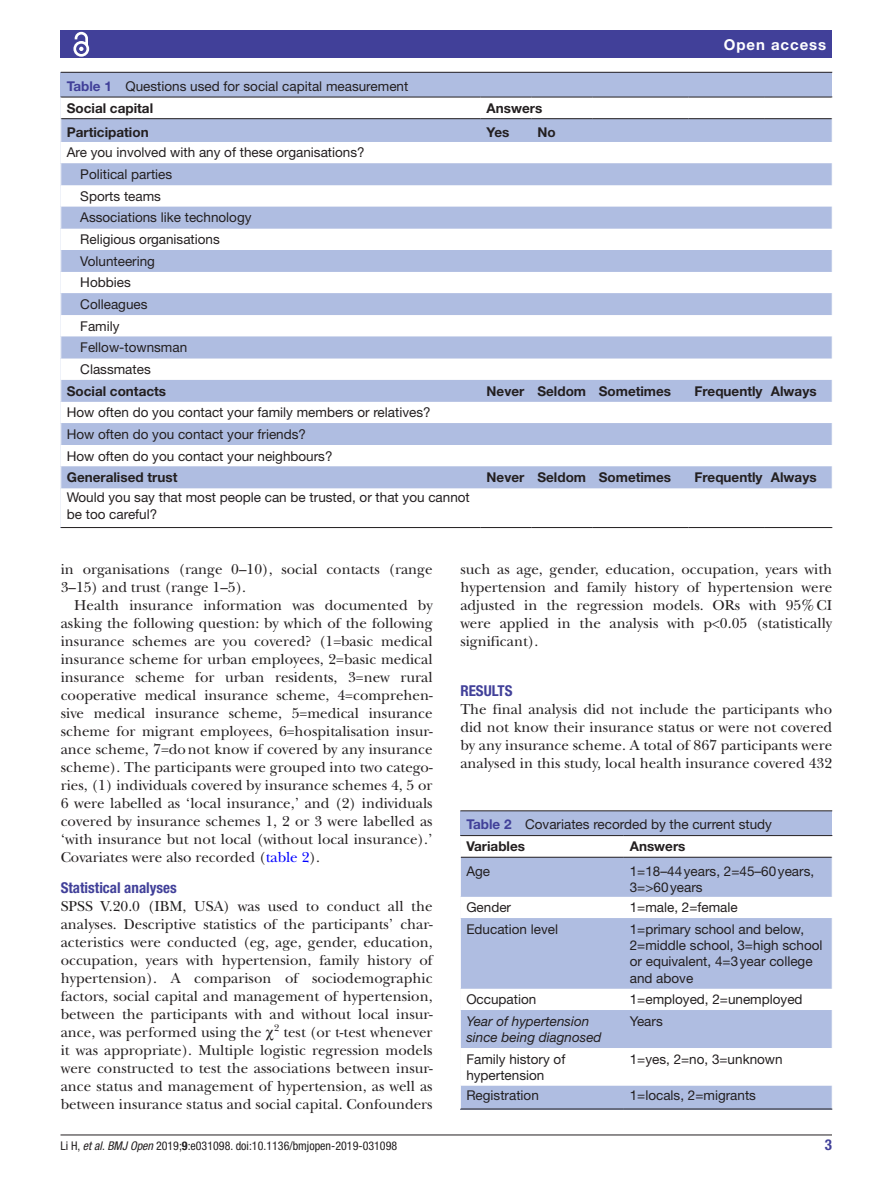
<style>
.page{position:relative;width:893px;height:1191px;background:#fff}
.page>*{position:absolute;margin:0;border:0;box-sizing:border-box;transform-origin:0 0}
.t1{font:15px/18px "New Baskerville";color:#231f20;text-align:justify}
.t2{font:700 condensed 15px "Helvetica Neue LT Std";color:#414099}
.t3{font:700 15px "Helvetica Neue LT Std";letter-spacing:.065em;color:#fff}
.t4{font:13.5px/21.6px "Helvetica Neue LT Std";color:#231f20}
.t5{font:700 13.5px "Helvetica Neue LT Std";color:#231f20}
.t6{font:italic 13.5px/16.2px "Helvetica Neue LT Std";color:#231f20}
.t7{font:condensed 12px "Helvetica Neue LT Std";color:#231f20}
.t8{font:9.9px "New Baskerville";color:#231f20}
.s1{font-weight:700;color:#414099}
.s2{font-weight:700}
.s3{color:#00f}
.s4{font-style:italic}
</style>
<div class="page">
<hr style="left:61px;top:1134px;width:771px;height:1px;background:#231f20">
<div style="left:61px;top:31px;width:771px;height:27px;background:#414099"></div>
<svg style="left:73px;top:31px;width:17px;height:26px"></svg>
<div style="left:61px;top:73px;width:771px;height:455px;background:#afbde1"></div>
<hr style="left:61px;top:72px;width:771px;height:1px;background:#231f20">
<div style="left:61px;top:98px;width:771px;height:429px;background:#fff"></div>
<svg style="left:61px;top:119px;width:771px;height:369px"></svg>
<hr style="left:531px;top:118px;width:62px;height:1px;background:#231f20">
<hr style="left:593px;top:118px;width:96px;height:1px;background:#231f20">
<hr style="left:689px;top:118px;width:76px;height:1px;background:#231f20">
<hr style="left:765px;top:118px;width:67px;height:1px;background:#231f20">
<hr style="left:61px;top:97px;width:420px;height:1px;background:#231f20">
<hr style="left:61px;top:118px;width:420px;height:1px;background:#231f20">
<hr style="left:481px;top:97px;width:50px;height:1px;background:#231f20">
<hr style="left:531px;top:97px;width:62px;height:1px;background:#231f20">
<hr style="left:593px;top:97px;width:96px;height:1px;background:#231f20">
<hr style="left:689px;top:97px;width:76px;height:1px;background:#231f20">
<hr style="left:765px;top:97px;width:67px;height:1px;background:#231f20">
<hr style="left:481px;top:118px;width:50px;height:1px;background:#231f20">
<hr style="left:61px;top:527px;width:420px;height:1px;background:#231f20">
<hr style="left:481px;top:527px;width:50px;height:1px;background:#231f20">
<hr style="left:531px;top:527px;width:62px;height:1px;background:#231f20">
<hr style="left:593px;top:527px;width:96px;height:1px;background:#231f20">
<hr style="left:689px;top:527px;width:76px;height:1px;background:#231f20">
<hr style="left:765px;top:527px;width:67px;height:1px;background:#231f20">
<svg style="left:60px;top:97px;width:1px;height:391px"></svg>
<div style="left:460px;top:811px;width:372px;height:298px;background:#afbde1"></div>
<hr style="left:460px;top:810px;width:372px;height:1px;background:#231f20">
<svg style="left:461px;top:836px;width:371px;height:21px;background:#fbfbfb"></svg>
<svg style="left:461px;top:858px;width:371px;height:250px"></svg>
<hr style="left:460px;top:835px;width:164px;height:1px;background:#231f20">
<hr style="left:460px;top:857px;width:164px;height:1px;background:#231f20">
<hr style="left:624px;top:835px;width:208px;height:1px;background:#231f20">
<hr style="left:624px;top:857px;width:208px;height:1px;background:#231f20">
<hr style="left:460px;top:1108px;width:164px;height:1px;background:#231f20">
<hr style="left:624px;top:1108px;width:208px;height:1px;background:#231f20">
<svg style="left:460px;top:836px;width:1px;height:21px"></svg>
<hr style="left:460px;top:857px;width:1px;height:39px;background:#fff">
<svg style="left:460px;top:896px;width:1px;height:22px"></svg>
<hr style="left:460px;top:918px;width:1px;height:70px;background:#fff">
<svg style="left:460px;top:988px;width:1px;height:22px"></svg>
<hr style="left:460px;top:1010px;width:1px;height:38px;background:#fff">
<hr style="left:460px;top:1048px;width:1px;height:37px;background:#fff">
<svg style="left:460px;top:1085px;width:1px;height:23px"></svg>
<p class="t4" style="left:67px;top:75px;width:343px;line-height:22px"><span class="s1">Table 1</span> Questions used for social capital measurement<br><span class="s2">Social capital</span></p>
<p class="t5" style="left:487px;top:99px;width:57px">Answers</p>
<p class="t3" style="left:724px;top:35px;width:104px">Open access</p>
<p class="t5" style="left:67px;top:124px;width:83px">Participation</p>
<p class="t5" style="left:487px;top:124px;width:24px">Yes</p>
<p class="t5" style="left:537px;top:124px;width:20px">No</p>
<p class="t4" style="left:80px;top:142px;width:286px;text-indent:-14px">Are you involved with any of these organisations?<br>Political parties<br>Sports teams<br>Associations like technology<br>Religious organisations<br>Volunteering<br>Hobbies<br>Colleagues<br>Family<br>Fellow-townsman<br>Classmates</p>
<p class="t5" style="left:67px;top:382px;width:101px">Social contacts</p>
<p class="t5" style="left:487px;top:382px;width:186px">Never Seldom Sometimes</p>
<p class="t5" style="left:695px;top:382px;width:124px">Frequently Always</p>
<p class="t4" style="left:67px;top:401px;width:365px">How often do you contact your family members or relatives?<br>How often do you contact your friends?<br>How often do you contact your neighbours?</p>
<p class="t5" style="left:67px;top:469px;width:112px">Generalised trust</p>
<p class="t5" style="left:487px;top:469px;width:186px">Never Seldom Sometimes</p>
<p class="t5" style="left:695px;top:469px;width:124px">Frequently Always</p>
<p class="t4" style="left:67px;top:489px;width:405px;line-height:16.2px">Would you say that most people can be trusted, or that you cannot be too careful?</p>
<p class="t1" style="left:61px;top:560px;width:373px">in organisations (range 0–10), social contacts (range<br>3–15) and trust (range 1–5).</p>
<p class="t1" style="left:61px;top:596px;width:373px;text-indent:14px">Health insurance information was documented by asking the following question: by which of the following insurance schemes are you covered? (1=basic medical insurance scheme for urban employees, 2=basic medical insurance scheme for urban residents, 3=new rural cooperative medical insurance scheme, 4=comprehen&shy;sive medical insurance scheme, 5=medical insurance scheme for migrant employees, 6=hospitalisation insur&shy;ance scheme, 7=donot know if covered by any insurance scheme). The participants were grouped into two catego&shy;ries, (1) individuals covered by insurance schemes 4, 5 or 6 were labelled as ‘local insurance,’ and (2) individuals covered by insurance schemes 1, 2 or 3 were labelled as ‘with insurance but not local (without local insurance).’ Covariates were also recorded (<span class="s3">table 2</span>).</p>
<p class="t2" style="left:61px;top:879px;width:117px">Statistical analyses</p>
<p class="t1" style="left:61px;top:897px;width:373px">SPSS V.20.0 (IBM, USA) was used to conduct all the analyses. Descriptive statistics of the participants’ char&shy;acteristics were conducted (eg, age, gender, education, occupation, years with hypertension, family history of hypertension). A comparison of sociodemographic factors, social capital and management of hypertension, between the participants with and without local insur&shy;ance, was performed using the</p>
<p class="t8" style="left:274px;top:1021px;width:7px">2</p>
<p class="t1" style="left:61px;top:1023px;width:373px;text-indent:223px">test (or t-test whenever it was appropriate). Multiple logistic regression models were constructed to test the associations between insur&shy;ance status and management of hypertension, as well as between insurance status and social capital. Confounders</p>
<p class="t1" style="left:460px;top:560px;width:373px">such as age, gender, education, occupation, years with hypertension and family history of hypertension were adjusted in the regression models. ORs with 95%CI were applied in the analysis with p&lt;0.05 (statistically significant).</p>
<p class="t2" style="left:460px;top:682px;width:46px">Results</p>
<p class="t1" style="left:460px;top:700px;width:373px">The final analysis did not include the participants who did not know their insurance status or were not covered by any insurance scheme. A total of 867 participants were analysed in this study, local health insurance covered 432</p>
<p class="t4" style="left:466px;top:813px;width:307px;line-height:22px"><span class="s1">Table 2</span> Covariates recorded by the current study<br><span class="s2">Variables</span></p>
<p class="t5" style="left:630px;top:838px;width:57px">Answers</p>
<p class="t4" style="left:466px;top:860px;width:25px">Age</p>
<p class="t4" style="left:630px;top:862px;width:186px;line-height:16.2px">1=18–44years, 2=45–60years,<br>3=&gt;60years</p>
<p class="t4" style="left:466px;top:896px;width:46px">Gender</p>
<p class="t4" style="left:630px;top:896px;width:109px">1=male, 2=female</p>
<p class="t4" style="left:466px;top:918px;width:93px">Education level</p>
<p class="t4" style="left:630px;top:920px;width:194px;line-height:16.2px">1=primary school and below,<br>2=middle school, 3=high school or equivalent, 4=3year college and above</p>
<p class="t4" style="left:466px;top:988px;width:72px">Occupation</p>
<p class="t4" style="left:630px;top:988px;width:174px">1=employed, 2=unemployed</p>
<p class="t6" style="left:466px;top:1012px;width:137px">Year of hypertension since being diagnosed</p>
<p class="t4" style="left:630px;top:1010px;width:34px">Years</p>
<p class="t4" style="left:466px;top:1050px;width:101px;line-height:16.2px">Family history of hypertension</p>
<p class="t4" style="left:630px;top:1047px;width:154px">1=yes, 2=no, 3=unknown</p>
<p class="t4" style="left:466px;top:1084px;width:74px">Registration</p>
<p class="t4" style="left:630px;top:1084px;width:128px">1=locals, 2=migrants</p>
<p class="t7" style="left:61px;top:1138px;width:338px">Li H, <span class="s4">et al</span>. <span class="s4">BMJ Open</span> 2019;<span class="s2">9</span>:e031098. doi:10.1136/bmjopen-2019-031098</p>
<p class="t2" style="left:825px;top:1135px;width:9px">3</p>
</div>
